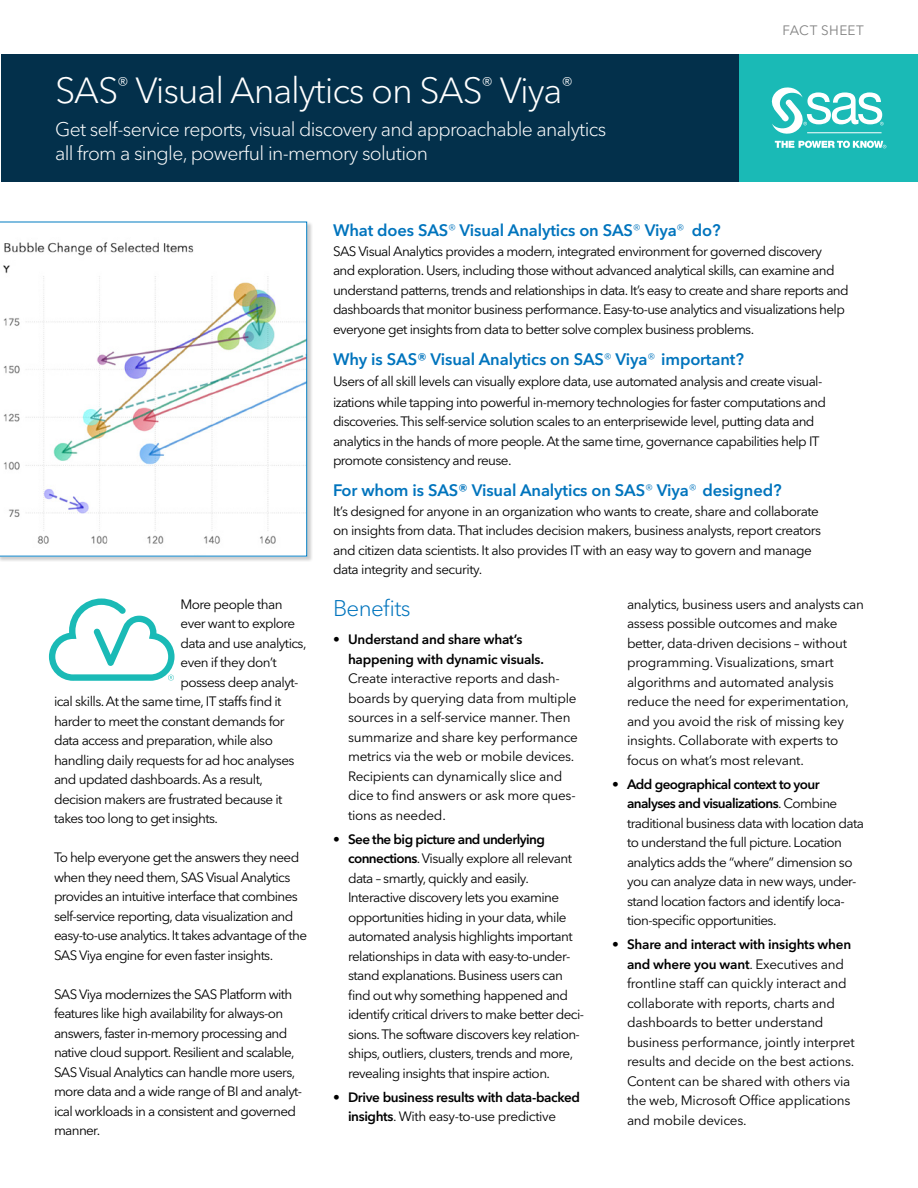
<style>
.page{position:relative;width:918px;height:1188px;background:#fff}
.page>*{position:absolute;margin:0;border:0;box-sizing:border-box;transform-origin:0 0}
.Headline_Title{font:300 36px "Avenir Next W1 G";letter-spacing:-.03em;color:#fff}
.Body{font:300 22.5px "Avenir Next W1 G";letter-spacing:-.03em;color:#0074bd}
.Headline_subhead___k{font:300 19.5px/24px "Avenir Next W1 G";letter-spacing:-.035em;color:#fff}
.Summary_Q_Head-Groun{font:600 16.5px "Avenir Next W1 G";letter-spacing:-.005em;color:#0074bd}
.Summary_Q_Body{font:13.5px/19.5px "Avenir Next W1 G";letter-spacing:-.04em;color:#000}
.Summary_Q_Body-2{font:13.5px/19.5px "Avenir Next W1 G";letter-spacing:-.02em;color:#000}
.Body-2{font:13.5px/19.5px "Avenir Next W1 G";letter-spacing:-.045em;color:#000}
.t1{font:600 13.5px/19.5px "Avenir Next W1 G";letter-spacing:-.025em;color:#000}
.Collateral_Identifie{font:13.5px "Avenir Next W1 G";letter-spacing:.025em;color:#818181}
.s1{font-weight:300;font-size:13.5px}
.s2{font-weight:600}
.s3{font-weight:400}
</style>
<div class="page">
<div style="left:1px;top:54px;width:738px;height:128px;background:#03304b"></div>
<div style="left:739px;top:54px;width:179px;height:128px;background:#1abab6"></div>
<svg style="left:775px;top:141px;width:111px;height:7px"></svg>
<svg style="left:771px;top:87px;width:113px;height:47px"></svg>
<hr style="left:807px;top:132px;width:75px;height:1px;background:#fff">
<div style="left:0;top:222px;width:313px;height:340px;background:#000;opacity:.2"></div>
<svg style="left:0;top:222px;width:307px;height:334px"></svg>
<svg style="left:49px;top:598px;width:126px;height:83px"></svg>
<p class="Headline_Title" style="left:55px;top:69px;width:519px">SAS<sup>®</sup> Visual Analytics on SAS<sup>®</sup> Viya<sup>®</sup></p>
<p class="Headline_subhead___k" style="left:55px;top:117px;width:553px">Get self-service reports, visual discovery and approachable analytics all from a single, powerful in-memory solution</p>
<p class="Collateral_Identifie" style="left:782px;top:23px;width:83px">FACT SHEET</p>
<p class="Body-2" style="left:181px;top:594px;width:104px">More people than</p>
<p class="Body-2" style="left:181px;top:614px;width:116px">ever want to explore</p>
<p class="Body-2" style="left:181px;top:633px;width:128px">data and use analytics,</p>
<p class="Body-2" style="left:181px;top:653px;width:98px">even if they don’t</p>
<p class="Body-2" style="left:181px;top:672px;width:119px">possess deep analyt-</p>
<p class="Body-2" style="left:54px;top:692px;width:229px">ical skills. At the same time, IT staffs find it</p>
<p class="Body-2" style="left:54px;top:711px;width:232px">harder to meet the constant demands for</p>
<p class="Body-2" style="left:54px;top:731px;width:220px">data access and preparation, while also</p>
<p class="Body-2" style="left:54px;top:750px;width:242px">handling daily requests for ad hoc analyses</p>
<p class="Body-2" style="left:54px;top:770px;width:210px">and updated dashboards. As a result,</p>
<p class="Body-2" style="left:54px;top:789px;width:230px">decision makers are frustrated because it</p>
<p class="Body-2" style="left:54px;top:809px;width:166px">takes too long to get insights.</p>
<p class="Body-2" style="left:54px;top:848px;width:255px">To help everyone get the answers they need when they need them, SAS Visual Analytics provides an intuitive interface that combines self-service reporting, data visualization and easy-to-use analytics. It takes advantage of the SAS Viya engine for even faster insights.</p>
<p class="Body-2" style="left:54px;top:984px;width:250px">SAS Viya modernizes the SAS Platform with features like high availability for always-on answers, faster in-memory processing and native cloud support. Resilient and scalable, SAS Visual Analytics can handle more users, more data and a wide range of BI and analyt&shy;ical workloads in a consistent and governed manner.</p>
<p class="Summary_Q_Head-Groun" style="left:333px;top:220px;width:389px">What does SAS<span class="s1">®</span> Visual Analytics on SAS<span class="s1">®</span> Viya<span class="s1">®</span> do?</p>
<p class="Summary_Q_Body" style="left:333px;top:241px;width:517px">SAS Visual Analytics provides a modern, integrated environment for governed discovery<br>and exploration. Users, including those without advanced analytical skills, can examine and understand patterns, trends and relationships in data. It’s easy to create and share reports and dashboards that monitor business performance. Easy-to-use analytics and visualizations help everyone get insights from data to better solve complex business problems.</p>
<p class="Summary_Q_Head-Groun" style="left:333px;top:349px;width:412px">Why is SAS® Visual Analytics on SAS<span class="s1">®</span> Viya<span class="s1">®</span> important?</p>
<p class="Summary_Q_Body" style="left:333px;top:371px;width:494px;line-height:21px">Users of all skill levels can visually explore data, use automated analysis and create visual&shy;izations while tapping into powerful in-memory technologies for faster computations and</p>
<p class="Summary_Q_Body" style="left:333px;top:412px;width:488px">discoveries. This self-service solution scales to an enterprisewide level, putting data and analytics in the hands of more people. At the same time, governance capabilities help IT promote consistency and reuse.</p>
<p class="Summary_Q_Head-Groun" style="left:333px;top:481px;width:450px">For whom is SAS® Visual Analytics on SAS<span class="s1">®</span> Viya<span class="s1">®</span> designed?</p>
<p class="Summary_Q_Body" style="left:333px;top:501px;width:490px">It’s designed for anyone in an organization who wants to create, share and collaborate on insights from data. That includes decision makers, business analysts, report creators and citizen data scientists. It also provides IT with an easy way to govern and manage data integrity and security.</p>
<p class="Body" style="left:333px;top:594px;width:79px">Benefits</p>
<p class="Summary_Q_Body-2" style="left:348px;top:630px;width:231px;text-indent:-15px"><span class="s2">• Understand and share what’s happening with dynamic visuals.<br></span>Create interactive reports and dash&shy;boards by querying data from multiple sources in a self-service manner. Then summarize and share key performance metrics via the web or mobile devices.<br>Recipients can dynamically slice and dice to find answers or ask more ques&shy;tions as needed.</p>
<p class="Summary_Q_Body" style="left:348px;top:829px;width:238px;text-indent:-15px"><span class="s2">• See the big picture and underlying connections</span>. Visually explore all relevant data – smartly, quickly and easily.<br>Interactive discovery lets you examine opportunities hiding in your data, while automated analysis highlights important relationships in data with easy-to-under&shy;stand explanations. Business users can find out why something happened and identify critical drivers to make better deci&shy;sions. The software discovers key relation&shy;ships, outliers, clusters, trends and more, revealing insights that inspire action.</p>
<p class="t1" style="left:348px;top:1087px;width:234px;text-indent:-15px">• Drive business results with data-backed insights<span class="s3">. With easy-to-use predictive</span></p>
<p class="Summary_Q_Body-2" style="left:627px;top:594px;width:238px">analytics, business users and analysts can assess possible outcomes and make better, data-driven decisions – without programming. Visualizations, smart algorithms and automated analysis reduce the need for experimentation, and you avoid the risk of missing key insights. Collaborate with experts to focus on what’s most relevant.</p>
<p class="Summary_Q_Body" style="left:627px;top:774px;width:238px;text-indent:-15px"><span class="s2">• Add geographical context to your analyses and visualizations</span>. Combine traditional business data with location data to understand the full picture. Location analytics adds the “where” dimension so you can analyze data in new ways, under&shy;stand location factors and identify loca&shy;tion-specific opportunities.</p>
<p class="Summary_Q_Body-2" style="left:627px;top:935px;width:229px;text-indent:-15px"><span class="s2">• Share and interact with insights when and where you want</span>. Executives and frontline staff can quickly interact and collaborate with reports, charts and dashboards to better understand business performance, jointly interpret results and decide on the best actions.<br>Content can be shared with others via the web, Microsoft Office applications and mobile devices.</p>
</div>
